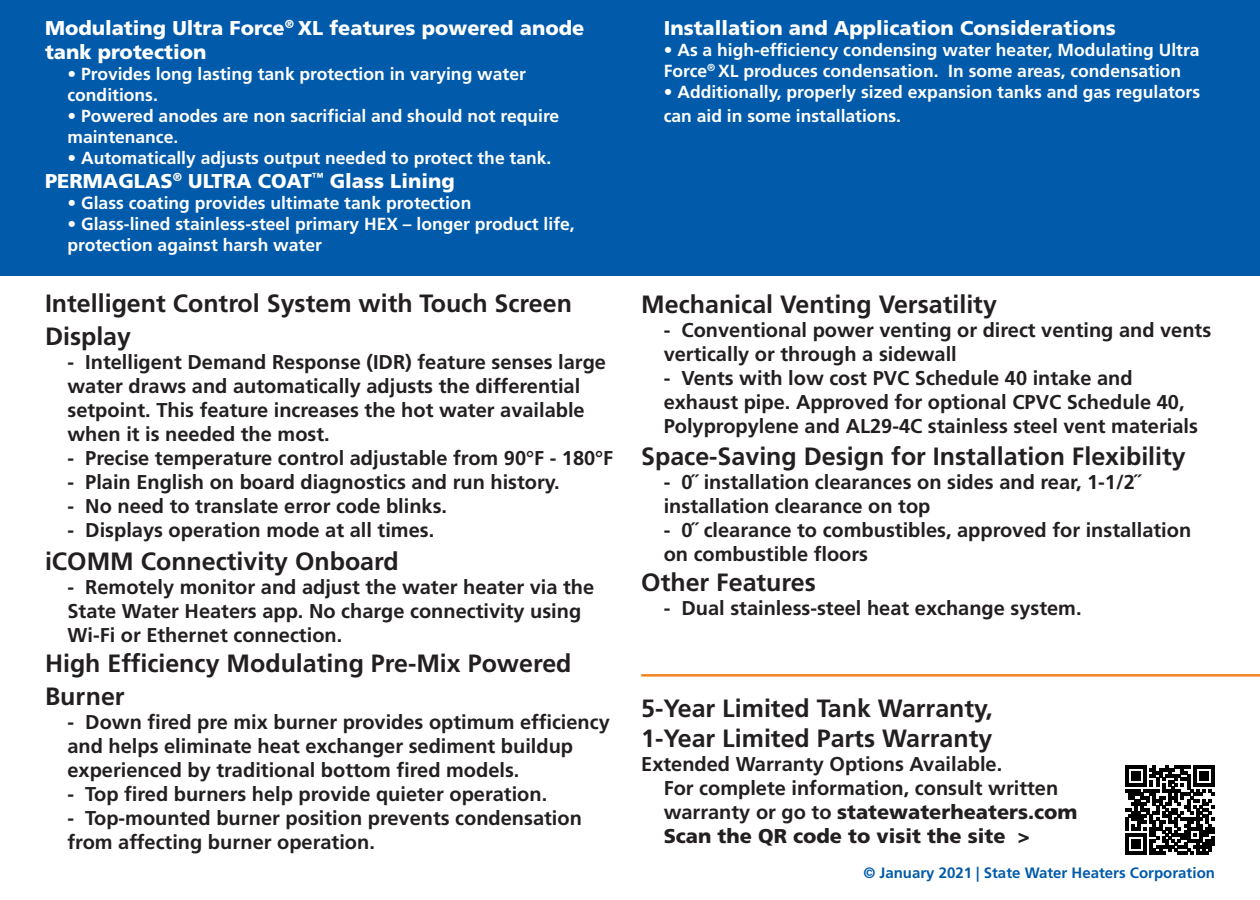
<style>
.page{position:relative;width:1260px;height:900px;background:#fff}
.page>*{position:absolute;margin:0;border:0;box-sizing:border-box;transform-origin:0 0}
.t1{font:700 25px/33px "Frutiger LT Std";color:#231f20}
.t2{font:700 20px/24px "Frutiger LT Std";color:#231f20}
.t3{font:900 20px/24px "Frutiger LT Std";color:#fff}
.t4{font:900 20px "Frutiger LT Std";color:#231f20}
.t5{font:700 17.5px/21px "Frutiger LT Std";color:#fff}
.t6{font:700 15px "Frutiger LT Std";color:#015aaa}
.s1{font-weight:700}
</style>
<div class="page">
<div style="left:0;top:0;width:1260px;height:275px;background:#015aaa"></div>
<hr style="left:641px;top:674px;width:619px;height:3px;background:#f58220">
<svg style="left:1125px;top:765px;width:90px;height:90px"></svg>
<p class="t3" style="left:45px;top:16px;width:541px">Modulating Ultra Force<sup>®</sup> XL features powered anode tank protection</p>
<p class="t5" style="left:68px;top:63px;width:460px">• Provides long lasting tank protection in varying water conditions.</p>
<p class="t5" style="left:68px;top:105px;width:493px">• Powered anodes are non sacrificial and should not require maintenance.</p>
<p class="t5" style="left:68px;top:147px;width:485px">• Automatically adjusts output needed to protect the tank.</p>
<p class="t3" style="left:45px;top:169px;width:411px">PERMAGLAS<sup>®</sup> ULTRA COAT<sup>™</sup> Glass Lining</p>
<p class="t5" style="left:68px;top:192px;width:405px">• Glass coating provides ultimate tank protection</p>
<p class="t5" style="left:68px;top:213px;width:509px">• Glass-lined stainless-steel primary HEX – longer product life, protection against harsh water</p>
<p class="t1" style="left:45px;top:287px;width:528px">Intelligent Control System with Touch Screen<br>Display</p>
<p class="t2" style="left:68px;top:350px;width:540px">- Intelligent Demand Response (IDR) feature senses large water draws and automatically adjusts the differential setpoint. This feature increases the hot water available when it is needed the most.</p>
<p class="t2" style="left:68px;top:446px;width:547px">- Precise temperature control adjustable from 90°F - 180°F</p>
<p class="t2" style="left:68px;top:470px;width:494px">- Plain English on board diagnostics and run history.</p>
<p class="t2" style="left:68px;top:494px;width:381px">- No need to translate error code blinks.</p>
<p class="t2" style="left:68px;top:518px;width:368px">- Displays operation mode at all times.</p>
<p class="t1" style="left:45px;top:545px;width:355px">iCOMM Connectivity Onboard</p>
<p class="t2" style="left:68px;top:575px;width:528px">- Remotely monitor and adjust the water heater via the<br>State Water Heaters app. No charge connectivity using<br>Wi-Fi or Ethernet connection.</p>
<p class="t1" style="left:45px;top:647px;width:528px">High Efficiency Modulating Pre-Mix Powered<br>Burner</p>
<p class="t2" style="left:68px;top:710px;width:544px">- Down fired pre mix burner provides optimum efficiency and helps eliminate heat exchanger sediment buildup experienced by traditional bottom fired models.</p>
<p class="t2" style="left:68px;top:782px;width:481px">- Top fired burners help provide quieter operation.</p>
<p class="t2" style="left:68px;top:806px;width:516px">- Top-mounted burner position prevents condensation from affecting burner operation.</p>
<p class="t3" style="left:664px;top:16px;width:454px">Installation and Application Considerations</p>
<p class="t5" style="left:664px;top:39px;width:537px">• As a high-efficiency condensing water heater, Modulating Ultra<br>Force<sup>®</sup> XL produces condensation. In some areas, condensation</p>
<p class="t5" style="left:664px;top:80px;width:538px;line-height:24px">• Additionally, properly sized expansion tanks and gas regulators can aid in some installations.</p>
<p class="t1" style="left:641px;top:288px;width:357px">Mechanical Venting Versatility</p>
<p class="t2" style="left:664px;top:319px;width:549px">- Conventional power venting or direct venting and vents vertically or through a sidewall</p>
<p class="t2" style="left:664px;top:367px;width:536px">- Vents with low cost PVC Schedule 40 intake and exhaust pipe. Approved for optional CPVC Schedule 40,<br>Polypropylene and AL29-4C stainless steel vent materials</p>
<p class="t1" style="left:641px;top:440px;width:546px">Space-Saving Design for Installation Flexibility</p>
<p class="t2" style="left:664px;top:470px;width:478px">- 0˝ installation clearances on sides and rear, 1-1/2˝ installation clearance on top</p>
<p class="t2" style="left:664px;top:518px;width:529px">- 0˝ clearance to combustibles, approved for installation on combustible floors</p>
<p class="t1" style="left:641px;top:566px;width:176px">Other Features</p>
<p class="t2" style="left:664px;top:596px;width:419px">- Dual stainless-steel heat exchange system.</p>
<p class="t1" style="left:641px;top:692px;width:353px">5-Year Limited Tank Warranty,</p>
<p class="t1" style="left:641px;top:722px;width:353px">1-Year Limited Parts Warranty</p>
<p class="t2" style="left:641px;top:752px;width:362px">Extended Warranty Options Available.</p>
<p class="t2" style="left:664px;top:776px;width:396px">For complete information, consult written</p>
<p class="t4" style="left:664px;top:800px;width:415px"><span class="s1">warranty or go to</span> statewaterheaters.com</p>
<p class="t4" style="left:664px;top:824px;width:368px">Scan the QR code to visit the site &gt;</p>
<p class="t6" style="left:863px;top:863px;width:353px">© January 2021 | State Water Heaters Corporation</p>
</div>
